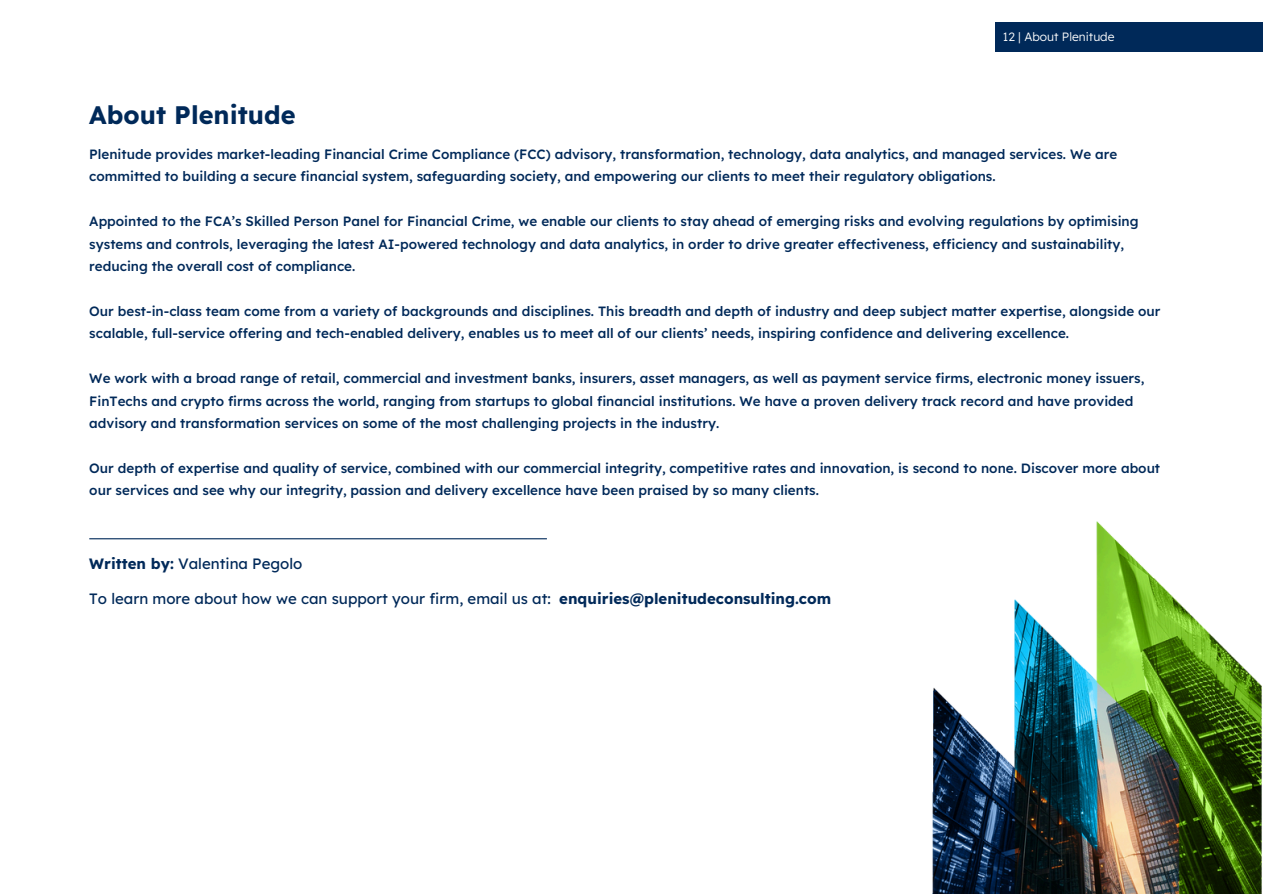
<style>
.page{position:relative;width:1263px;height:894px;background:#fff}
.page>*{position:absolute;margin:0;border:0;box-sizing:border-box;transform-origin:0 0}
.t1{font:700 25.35px "Lexend";color:#002959}
.t2{font:15px "Lexend";color:#002959}
.t3{font:500 13.5px/22.4px "Lexend";color:#002959}
.t4{font:300 12px "Lexend";color:#fff}
.s1{font-weight:700}
</style>
<div class="page">
<img style="left:932px;top:521px;width:330px;height:372px">
<hr style="left:89px;top:538px;width:458px;height:1px;background:#002959">
<div style="left:995px;top:22px;width:268px;height:30px;background:#002959"></div>
<h3 class="t1" style="left:89px;top:98px;width:208px">About Plenitude</h3>
<p class="t4" style="left:1003px;top:29px;width:113px">12 | About Plenitude</p>
<h1 class="t3" style="left:89px;top:142px;width:1030px">Plenitude provides market-leading Financial Crime Compliance (FCC) advisory, transformation, technology, data analytics, and managed services. We are committed to building a secure financial system, safeguarding society, and empowering our clients to meet their regulatory obligations.</h1>
<h3 class="t3" style="left:89px;top:210px;width:1051px">Appointed to the FCA’s Skilled Person Panel for Financial Crime, we enable our clients to stay ahead of emerging risks and evolving regulations by optimising systems and controls, leveraging the latest AI-powered technology and data analytics, in order to drive greater effectiveness, efficiency and sustainability, reducing the overall cost of compliance.</h3>
<h3 class="t3" style="left:89px;top:299px;width:1073px">Our best-in-class team come from a variety of backgrounds and disciplines. This breadth and depth of industry and deep subject matter expertise, alongside our scalable, full-service offering and tech-enabled delivery, enables us to meet all of our clients’ needs, inspiring confidence and delivering excellence.</h3>
<h3 class="t3" style="left:89px;top:367px;width:1057px">We work with a broad range of retail, commercial and investment banks, insurers, asset managers, as well as payment service firms, electronic money issuers,<br>FinTechs and crypto firms across the world, ranging from startups to global financial institutions. We have a proven delivery track record and have provided advisory and transformation services on some of the most challenging projects in the industry.</h3>
<h3 class="t3" style="left:89px;top:456px;width:1072px">Our depth of expertise and quality of service, combined with our commercial integrity, competitive rates and innovation, is second to none. Discover more about our services and see why our integrity, passion and delivery excellence have been praised by so many clients.</h3>
<h2 class="t2" style="left:89px;top:554px;width:215px"><span class="s1">Written by:</span> Valentina Pegolo</h2>
<h2 class="t2" style="left:89px;top:588px;width:743px">To learn more about how we can support your firm, email us at: <span class="s1">enquiries@plenitudeconsulting.com</span></h2>
</div>
